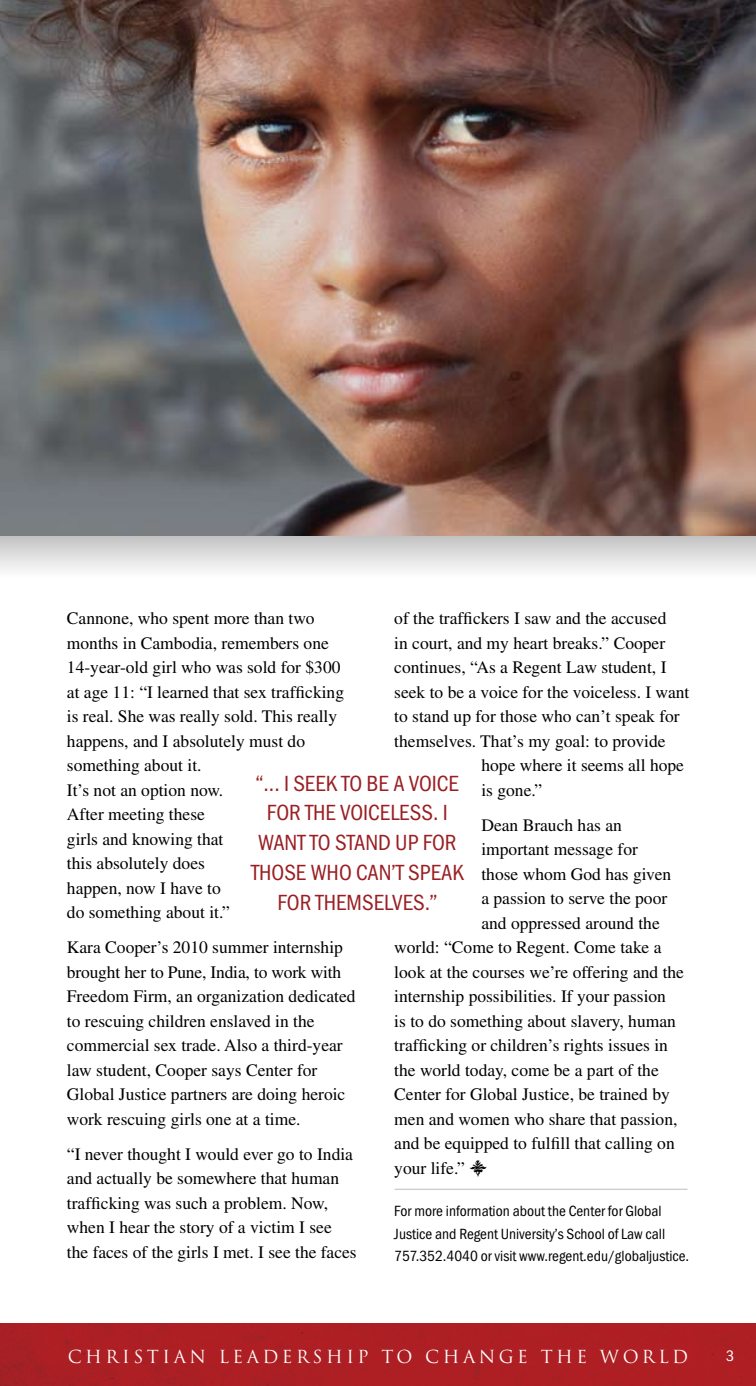
<style>
.page{position:relative;width:756px;height:1386px;background:#fff}
.page>*{position:absolute;margin:0;border:0;box-sizing:border-box;transform-origin:0 0}
.t1{font:22.75px "Franklin Gothic Cond";color:#991f23}
.t2{font:17.5px/24.5px "Times";color:#000}
.t3{font:17.5px "Trajan Pro";letter-spacing:.2em;color:#fff}
.t4{font:15.75px "Franklin Gothic Cond";color:#fff}
.t5{font:15.4px/22.8px "Franklin Gothic Cond";color:#000}
</style>
<div class="page">
<svg style="left:0;top:536px;width:756px;height:34px;background:#dbdbdb"></svg>
<div style="left:0;top:1323px;width:756px;height:63px;background:#ad1f24"></div>
<hr style="left:395px;top:1189px;width:292px;height:1px;background:#b9bdc3">
<img style="left:0;top:0;width:756px;height:536px">
<p class="t2" style="left:394px;top:606px;width:274px">of the traffickers I saw and the accused</p>
<p class="t2" style="left:394px;top:631px;width:272px">in court, and my heart breaks.” Cooper</p>
<p class="t2" style="left:394px;top:655px;width:274px">continues, “As a Regent Law student, I</p>
<p class="t2" style="left:394px;top:680px;width:297px">seek to be a voice for the voiceless. I want</p>
<p class="t2" style="left:394px;top:704px;width:287px">to stand up for those who can’t speak for</p>
<p class="t2" style="left:394px;top:729px;width:273px">themselves. That’s my goal: to provide</p>
<p class="t2" style="left:481px;top:753px;width:204px">hope where it seems all hope</p>
<p class="t2" style="left:481px;top:778px;width:62px">is gone.”</p>
<p class="t2" style="left:481px;top:813px;width:142px">Dean Brauch has an</p>
<p class="t2" style="left:481px;top:837px;width:158px">important message for</p>
<p class="t2" style="left:481px;top:862px;width:191px">those whom God has given</p>
<p class="t2" style="left:481px;top:886px;width:187px">a passion to serve the poor</p>
<p class="t2" style="left:481px;top:911px;width:180px">and oppressed around the</p>
<p class="t2" style="left:394px;top:935px;width:269px">world: “Come to Regent. Come take a</p>
<p class="t2" style="left:394px;top:960px;width:291px">look at the courses we’re offering and the</p>
<p class="t2" style="left:394px;top:984px;width:273px">internship possibilities. If your passion</p>
<p class="t2" style="left:394px;top:1009px;width:283px">is to do something about slavery, human</p>
<p class="t2" style="left:394px;top:1033px;width:275px">trafficking or children’s rights issues in</p>
<p class="t2" style="left:394px;top:1058px;width:266px">the world today, come be a part of the</p>
<p class="t2" style="left:394px;top:1082px;width:277px">Center for Global Justice, be trained by</p>
<p class="t2" style="left:394px;top:1107px;width:285px">men and women who share that passion,</p>
<p class="t2" style="left:394px;top:1131px;width:282px">and be equipped to fulfill that calling on</p>
<p class="t2" style="left:394px;top:1156px;width:72px">your life.”</p>
<p class="t5" style="left:394px;top:1200px;width:296px">For more information about the Center for Global<br>Justice and Regent University’s School of Law call<br>757.352.4040 or visit www.regent.edu/globaljustice.</p>
<p class="t2" style="left:67px;top:606px;width:279px">Cannone, who spent more than two months in Cambodia, remembers one<br>14-year-old girl who was sold for $300 at age 11: “I learned that sex trafficking is real. She was really sold. This really happens, and I absolutely must do something about it.<br>It’s not an option now.<br>After meeting these<br>girls and knowing that<br>this absolutely does<br>happen, now I have to<br>do something about it.”</p>
<p class="t2" style="left:67px;top:935px;width:290px">Kara Cooper’s 2010 summer internship brought her to Pune, India, to work with Freedom Firm, an organization dedicated to rescuing children enslaved in the commercial sex trade. Also a third-year law student, Cooper says Center for Global Justice partners are doing heroic work rescuing girls one at a time.</p>
<p class="t2" style="left:67px;top:1142px;width:291px">“I never thought I would ever go to India and actually be somewhere that human trafficking was such a problem. Now, when I hear the story of a victim I see the faces of the girls I met. I see the faces</p>
<h1 class="t1" style="left:256px;top:770px;width:205px">“... I seek to be a voice</h1>
<h1 class="t1" style="left:267px;top:800px;width:179px">for the voiceless. I</h1>
<h1 class="t1" style="left:258px;top:830px;width:177px">want to stand up for</h1>
<h1 class="t1" style="left:251px;top:860px;width:214px">those who can’t speak</h1>
<h1 class="t1" style="left:277px;top:889px;width:161px">for themselves.”</h1>
<p class="t3" style="left:68px;top:1346px;width:622px">CHRISTIAN LEADERSHIP TO CHANGE THE WORLD</p>
<p class="t4" style="left:726px;top:1347px;width:10px">3</p>
</div>
